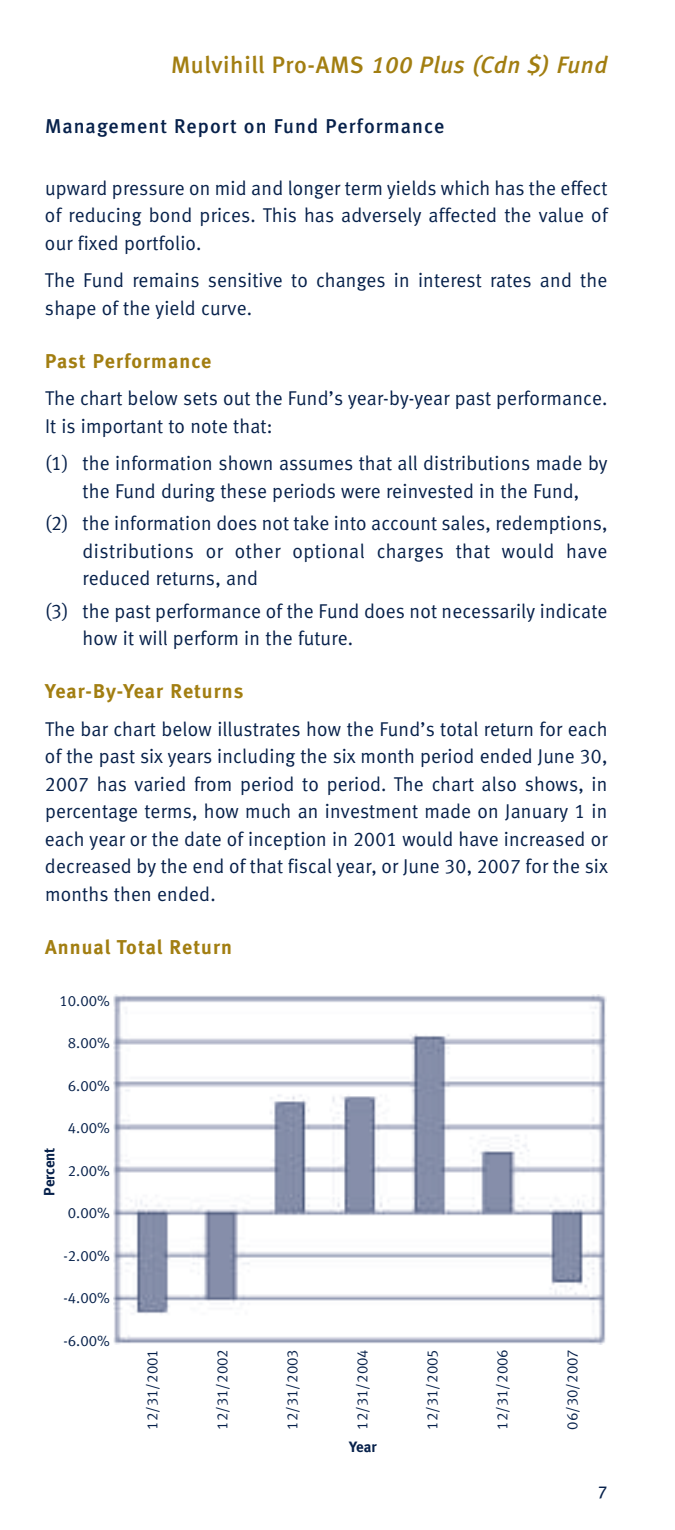
<style>
.page{position:relative;width:675px;height:1530px;background:#fff}
.page>*{position:absolute;margin:0;border:0;box-sizing:border-box;transform-origin:0 0}
.t1{font:italic 23.75px "Meta Medium LF";letter-spacing:.03em;color:#a27e11}
.t2{font:20px/27.5px "Meta Normal LF";letter-spacing:.01em;color:#07214b;text-align:justify}
.t3{font:20px "Meta Bold LF";letter-spacing:.05em;color:#a27e11}
.t4{font:20px "Meta Medium LF";letter-spacing:.055em;color:#07214b}
.t5{font:17.5px "Meta Book LF";color:#07214b}
.t6{font:15px "Meta Normal LF";color:#07214b}
.t7{font:15px "Meta Bold LF";letter-spacing:-.005em;color:#07214b}
.s1{font-family:"Meta";font-weight:500;font-style:normal}
</style>
<div class="page">
<img style="left:113px;top:995px;width:494px;height:350px">
<p class="t1" style="left:171px;top:56px;width:438px"><span class="s1">Mulvihill Pro-AMS</span> 100 Plus (Cdn $) Fund</p>
<p class="t4" style="left:45px;top:119px;width:401px">Management Report on Fund Performance</p>
<p class="t2" style="left:45px;top:176px;width:564px">upward pressure on mid and longer term yields which has the effect of reducing bond prices. This has adversely affected the value of our fixed portfolio.</p>
<p class="t2" style="left:45px;top:269px;width:564px">The Fund remains sensitive to changes in interest rates and the shape of the yield curve.</p>
<p class="t3" style="left:45px;top:354px;width:168px">Past Performance</p>
<p class="t2" style="left:45px;top:387px;width:564px">The chart below sets out the Fund’s year-by-year past performance.<br>It is important to note that:</p>
<p class="t2" style="left:45px;top:452px;width:564px;text-align:center">(1) the information shown assumes that all distributions made by the Fund during these periods were reinvested in the Fund,</p>
<p class="t2" style="left:83px;top:512px;width:526px;text-indent:-38px">(2) the information does not take into account sales, redemptions, distributions or other optional charges that would have reduced returns, and</p>
<p class="t2" style="left:83px;top:599px;width:526px;text-indent:-37px">(3) the past performance of the Fund does not necessarily indicate how it will perform in the future.</p>
<p class="t3" style="left:45px;top:684px;width:200px">Year-By-Year Returns</p>
<p class="t2" style="left:45px;top:717px;width:564px">The bar chart below illustrates how the Fund’s total return for each of the past six years including the six month period ended June 30, 2007 has varied from period to period. The chart also shows, in percentage terms, how much an investment made on January 1 in each year or the date of inception in 2001 would have increased or decreased by the end of that fiscal year, or June 30, 2007 for the six months then ended.</p>
<p class="t3" style="left:45px;top:940px;width:188px">Annual Total Return</p>
<p class="t6" style="left:59px;top:995px;width:52px">10.00%</p>
<p class="t6" style="left:68px;top:1038px;width:44px">8.00%</p>
<p class="t6" style="left:68px;top:1080px;width:44px">6.00%</p>
<p class="t6" style="left:68px;top:1123px;width:44px">4.00%</p>
<p class="t6" style="left:68px;top:1165px;width:44px">2.00%</p>
<p class="t6" style="left:68px;top:1208px;width:44px">0.00%</p>
<p class="t6" style="left:63px;top:1250px;width:48px">-2.00%</p>
<p class="t6" style="left:63px;top:1293px;width:48px">-4.00%</p>
<p class="t6" style="left:63px;top:1335px;width:48px">-6.00%</p>
<p class="t7" style="left:44px;top:1196px;width:50px;rotate:-90deg">Percent</p>
<p class="t6" style="left:147px;top:1430px;width:82px;rotate:-90deg">12/31/2001</p>
<p class="t6" style="left:217px;top:1430px;width:82px;rotate:-90deg">12/31/2002</p>
<p class="t6" style="left:287px;top:1430px;width:82px;rotate:-90deg">12/31/2003</p>
<p class="t6" style="left:357px;top:1430px;width:82px;rotate:-90deg">12/31/2004</p>
<p class="t6" style="left:427px;top:1430px;width:82px;rotate:-90deg">12/31/2005</p>
<p class="t6" style="left:497px;top:1430px;width:82px;rotate:-90deg">12/31/2006</p>
<p class="t6" style="left:567px;top:1430px;width:82px;rotate:-90deg">06/30/2007</p>
<p class="t7" style="left:349px;top:1441px;width:29px">Year</p>
<p class="t5" style="left:598px;top:1486px;width:11px">7</p>
</div>
